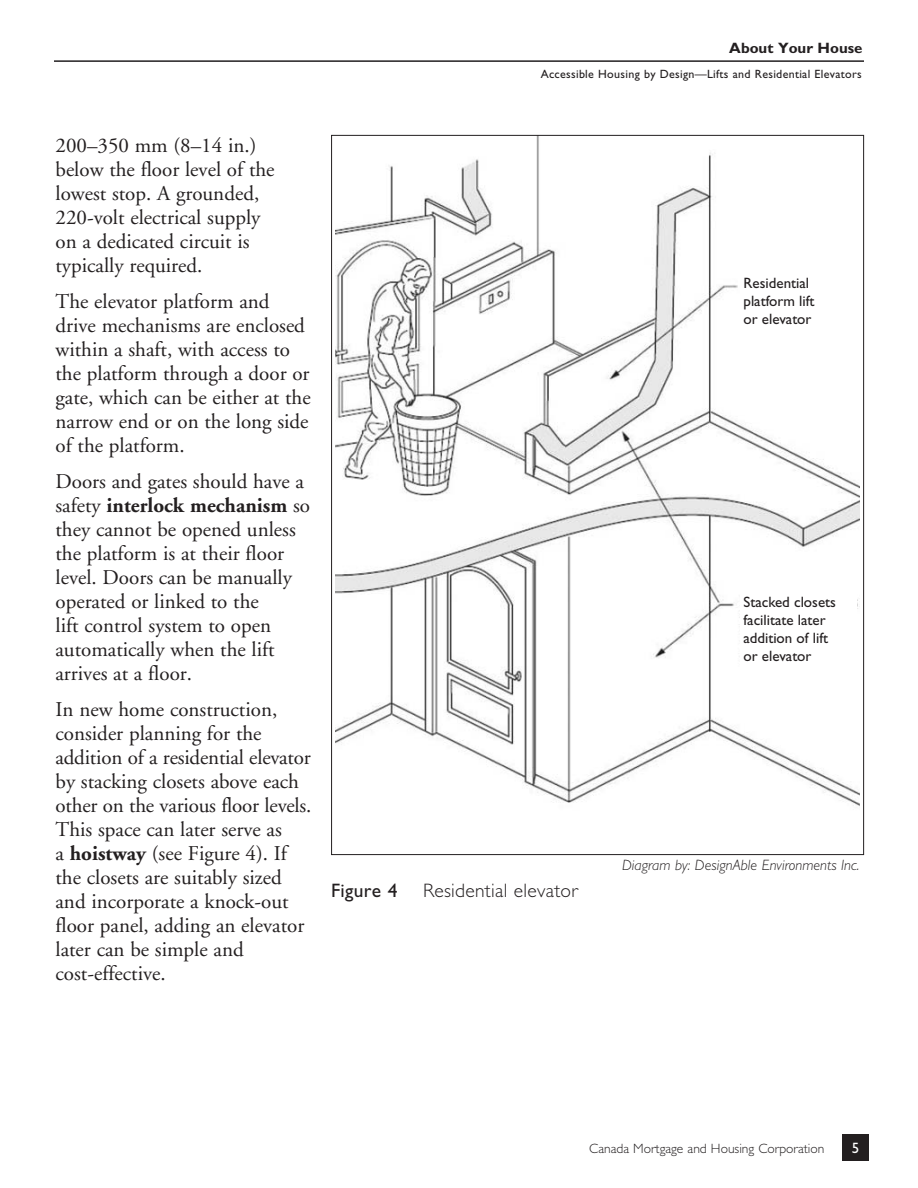
<style>
.page{position:relative;width:918px;height:1188px;background:#fff}
.page>*{position:absolute;margin:0;border:0;box-sizing:border-box;transform-origin:0 0}
.t1{font:21px/24px "Adobe Garamond";color:#231f20}
.t2{font:300 19.5px "Gill Sans Std";letter-spacing:.015em;color:#231f20}
.t3{font:19.5px "Gill Sans Std";letter-spacing:.015em;color:#231f20}
.t4{font:15px/18px "Gill Sans Std";color:#231f20}
.t5{font:italic 300 15px "Gill Sans Std";color:#231f20}
.t6{font:700 15px "Gill Sans Std";color:#231f20}
.t7{font:15px "Gill Sans Std";color:#fff}
.t8{font:300 13.5px "Gill Sans Std";color:#231f20}
.t9{font:12px "Gill Sans Std";letter-spacing:.025em;color:#231f20}
.s1{font-weight:700}
</style>
<div class="page">
<hr style="left:54px;top:60px;width:810px;height:2px;background:#231f20">
<div style="left:842px;top:1134px;width:27px;height:27px;background:#231f20"></div>
<img style="left:336px;top:137px;width:524px;height:670px">
<div style="left:740px;top:261px;width:117px;height:103px;background:#fff"></div>
<div style="left:740px;top:580px;width:117px;height:103px;background:#fff"></div>
<p class="t6" style="left:729px;top:43px;width:135px">About Your House</p>
<p class="t9" style="left:541px;top:69px;width:322px">Accessible Housing by Design—Lifts and Residential Elevators</p>
<p class="t1" style="left:56px;top:135px;width:221px">200–350 mm (8–14 in.) below the floor level of the lowest stop. A grounded,<br>220-volt electrical supply on a dedicated circuit is typically required.</p>
<p class="t1" style="left:56px;top:291px;width:257px">The elevator platform and drive mechanisms are enclosed within a shaft, with access to the platform through a door or gate, which can be either at the narrow end or on the long side of the platform.</p>
<p class="t1" style="left:56px;top:471px;width:256px">Doors and gates should have a safety <span class="s1">interlock mechanism</span> so they cannot be opened unless the platform is at their floor level. Doors can be manually operated or linked to the<br>lift control system to open automatically when the lift arrives at a floor.</p>
<p class="t1" style="left:56px;top:699px;width:257px">In new home construction, consider planning for the addition of a residential elevator by stacking closets above each other on the various floor levels.<br>This space can later serve as<br>a <span class="s1">hoistway</span> (see Figure 4). If the closets are suitably sized and incorporate a knock-out floor panel, adding an elevator later can be simple and cost-effective.</p>
<p class="t3" style="left:331px;top:883px;width:68px">Figure 4</p>
<p class="t2" style="left:423px;top:883px;width:156px">Residential elevator</p>
<p class="t4" style="left:744px;top:275px;width:73px">Residential platform lift or elevator</p>
<p class="t4" style="left:744px;top:594px;width:94px">Stacked closets facilitate later addition of lift or elevator</p>
<p class="t5" style="left:622px;top:860px;width:239px">Diagram by: DesignAble Environments Inc.</p>
<p class="t8" style="left:589px;top:1143px;width:237px">Canada Mortgage and Housing Corporation</p>
<p class="t7" style="left:852px;top:1142px;width:9px">5</p>
</div>
